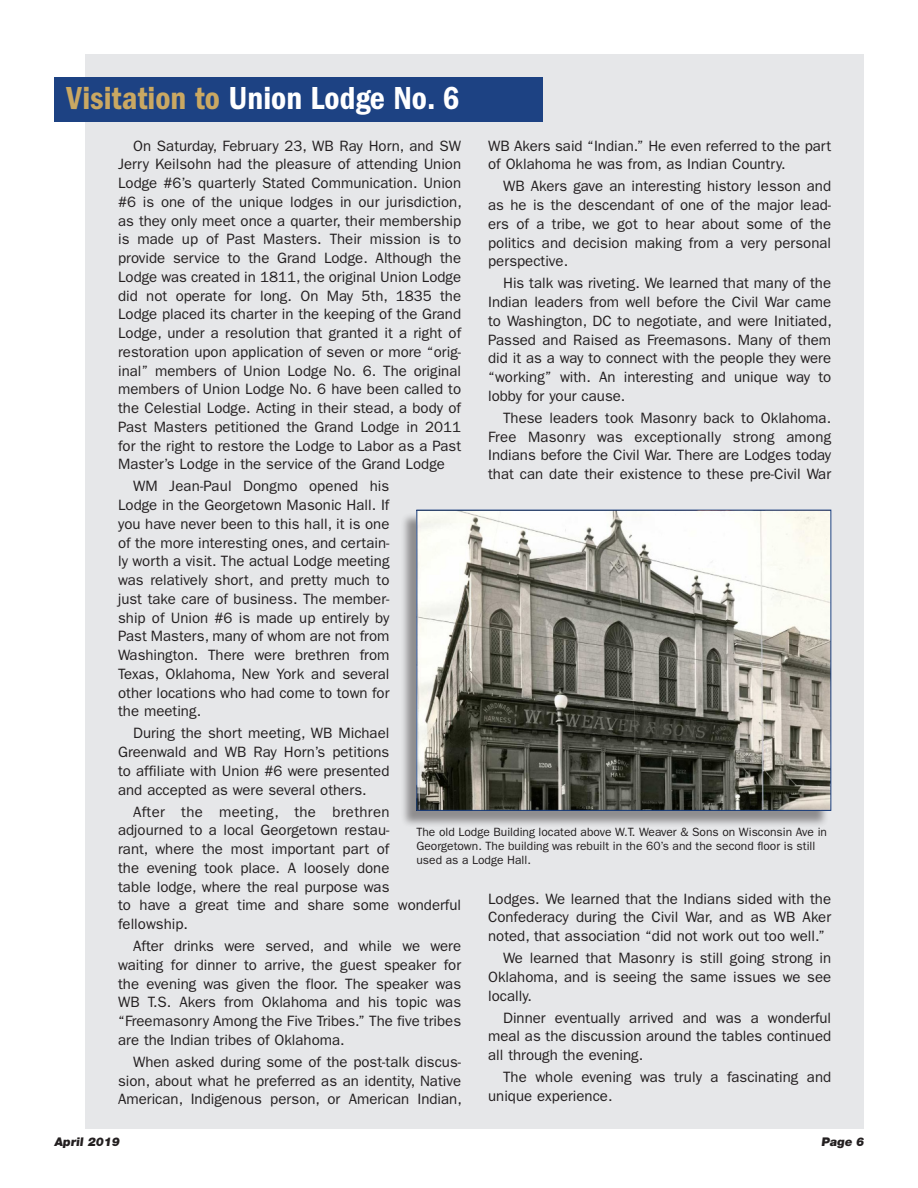
<style>
.page{position:relative;width:918px;height:1188px;background:#fff}
.page>*{position:absolute;margin:0;border:0;box-sizing:border-box;transform-origin:0 0}
.t1{font:33px "ITC Franklin Gothic Std Dm Cd";color:#fff}
.t2{font:15px/18.8px "ITC Franklin Gothic Std";color:#231f20;text-align:justify}
.t3{font:12px/14.4px "ITC Franklin Gothic Std";color:#231f20}
.t4{font:900 12px "Helvetica Neue LT Std";color:#231f20}
.s1{color:#caa862}
</style>
<div class="page">
<div style="left:85px;top:54px;width:779px;height:1075px;background:#e6e7e9"></div>
<div style="left:400px;top:512px;width:429px;height:315px;background:#231f20;opacity:.45"></div>
<img style="left:418px;top:512px;width:411px;height:297px">
<div style="left:416px;top:510px;width:415px;height:301px;border:1px solid #1d4283"></div>
<div style="left:54px;top:78px;width:488px;height:44px;background:#1d4283"></div>
<h1 class="t1" style="left:66px;top:79px;width:394px"><span class="s1">Visitation to</span> Union Lodge No. 6</h1>
<p class="t2" style="left:488px;top:136px;width:345px">WB Akers said “Indian.” He even referred to the part of Oklahoma he was from, as Indian Country.</p>
<p class="t2" style="left:488px;top:177px;width:345px;text-indent:15px">WB Akers gave an interesting history lesson and as he is the descendant of one of the major lead&shy;ers of a tribe, we got to hear about some of the politics and decision making from a very personal perspective.</p>
<p class="t2" style="left:488px;top:274px;width:345px;text-indent:15px">His talk was riveting. We learned that many of the Indian leaders from well before the Civil War came to Washington, DC to negotiate, and were Initiated, Passed and Raised as Freemasons. Many of them did it as a way to connect with the people they were “working” with. An interesting and unique way to lobby for your cause.</p>
<p class="t2" style="left:488px;top:409px;width:345px;text-indent:15px">These leaders took Masonry back to Oklahoma.<br>Free Masonry was exceptionally strong among Indians before the Civil War. There are Lodges today that can date their existence to these pre-Civil War</p>
<p class="t2" style="left:118px;top:136px;width:345px;text-indent:15px">On Saturday, February 23, WB Ray Horn, and SW Jerry Keilsohn had the pleasure of attending Union Lodge #6’s quarterly Stated Communication. Union #6 is one of the unique lodges in our jurisdiction, as they only meet once a quarter, their membership is made up of Past Masters. Their mission is to provide service to the Grand Lodge. Although the Lodge was created in 1811, the original Union Lodge did not operate for long. On May 5th, 1835 the Lodge placed its charter in the keeping of the Grand Lodge, under a resolution that granted it a right of restoration upon application of seven or more “orig&shy;inal” members of Union Lodge No. 6. The original members of Union Lodge No. 6 have been called to the Celestial Lodge. Acting in their stead, a body of Past Masters petitioned the Grand Lodge in 2011 for the right to restore the Lodge to Labor as a Past Master’s Lodge in the service of the Grand Lodge</p>
<p class="t2" style="left:118px;top:477px;width:273px;text-indent:15px">WM Jean-Paul Dongmo opened his Lodge in the Georgetown Masonic Hall. If you have never been to this hall, it is one of the more interesting ones, and certain&shy;ly worth a visit. The actual Lodge meeting was relatively short, and pretty much to just take care of business. The member&shy;ship of Union #6 is made up entirely by Past Masters, many of whom are not from Washington. There were brethren from Texas, Oklahoma, New York and several other locations who had come to town for the meeting.</p>
<p class="t2" style="left:118px;top:724px;width:273px;text-indent:15px">During the short meeting, WB Michael Greenwald and WB Ray Horn’s petitions to affiliate with Union #6 were presented and accepted as were several others.</p>
<p class="t2" style="left:118px;top:802px;width:345px;text-align:left;text-indent:15px">After the meeting, the brethren<br>adjourned to a local Georgetown restau-<br>rant, where the most important part of<br>the evening took place. A loosely done<br>table lodge, where the real purpose was<br>to have a great time and share some wonderful fellowship.</p>
<p class="t2" style="left:118px;top:937px;width:345px;text-indent:15px">After drinks were served, and while we were waiting for dinner to arrive, the guest speaker for the evening was given the floor. The speaker was WB T.S. Akers from Oklahoma and his topic was “Freemasonry Among the Five Tribes.” The five tribes are the Indian tribes of Oklahoma.</p>
<p class="t2" style="left:118px;top:1053px;width:345px;text-indent:15px">When asked during some of the post-talk discus&shy;sion, about what he preferred as an identity, Native American, Indigenous person, or American Indian,</p>
<p class="t3" style="left:416px;top:824px;width:412px">The old Lodge Building located above W.T. Weaver &amp; Sons on Wisconsin Ave in<br>Georgetown. The building was rebuilt in the 60’s and the second floor is still used as a Lodge Hall.</p>
<p class="t2" style="left:488px;top:889px;width:345px">Lodges. We learned that the Indians sided with the Confederacy during the Civil War, and as WB Aker noted, that association “did not work out too well.”</p>
<p class="t2" style="left:488px;top:949px;width:345px;text-indent:15px">We learned that Masonry is still going strong in Oklahoma, and is seeing the same issues we see locally.</p>
<p class="t2" style="left:488px;top:1008px;width:345px;text-indent:15px">Dinner eventually arrived and was a wonderful meal as the discussion around the tables continued all through the evening.</p>
<p class="t2" style="left:488px;top:1068px;width:345px;text-indent:15px">The whole evening was truly a fascinating and unique experience.</p>
<p class="t4" style="left:54px;top:1134px;width:69px">April 2019</p>
<p class="t4" style="left:821px;top:1134px;width:46px">Page 6</p>
</div>
